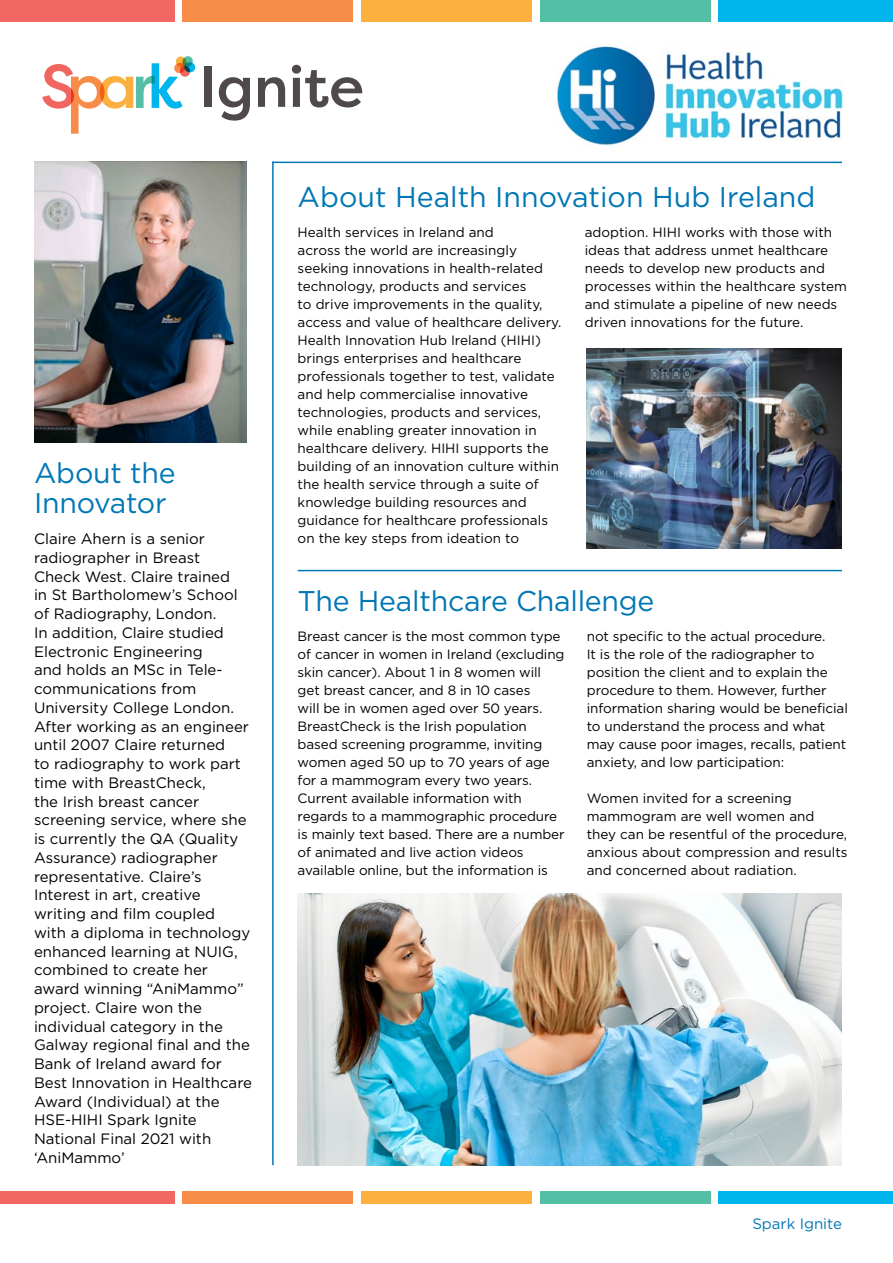
<style>
.page{position:relative;width:893px;height:1263px;background:#fff}
.page>*{position:absolute;margin:0;border:0;box-sizing:border-box;transform-origin:0 0}
.t1{font:28.5px/30px "Gotham";letter-spacing:-.01em;color:#0077b5}
.t2{font:15px/18.8px "Gotham";color:#000}
.t3{font:15px "Gotham";color:#0077b5}
.t4{font:13.5px/18px "Gotham";letter-spacing:-.01em;color:#000}
</style>
<div class="page">
<img style="left:531px;top:46px;width:312px;height:116px">
<hr style="left:298px;top:570px;width:544px;height:1px;background:#0077b5">
<hr style="left:272px;top:162px;width:570px;height:1px;background:#0077b5">
<hr style="left:272px;top:162px;width:2px;height:1003px;background:#0077b5">
<img style="left:587px;top:349px;width:255px;height:200px">
<div style="left:205px;top:67px;width:7px;height:40px;background:#4f4a49"></div>
<svg style="left:219px;top:77px;width:31px;height:44px"></svg>
<svg style="left:258px;top:77px;width:27px;height:30px"></svg>
<svg style="left:292px;top:65px;width:70px;height:42px"></svg>
<svg style="left:42px;top:56px;width:153px;height:78px"></svg>
<div style="left:0;top:1191px;width:174px;height:12px;background:#f16660"></div>
<div style="left:0;top:0;width:174px;height:21px;background:#f16660"></div>
<div style="left:183px;top:1191px;width:170px;height:12px;background:#f68c48"></div>
<div style="left:183px;top:0;width:170px;height:21px;background:#f68c48"></div>
<div style="left:361px;top:1191px;width:170px;height:12px;background:#fbb040"></div>
<div style="left:361px;top:0;width:170px;height:21px;background:#fbb040"></div>
<div style="left:540px;top:1191px;width:170px;height:12px;background:#53c0a5"></div>
<div style="left:540px;top:0;width:170px;height:21px;background:#53c0a5"></div>
<div style="left:719px;top:1191px;width:174px;height:12px;background:#00b6ec"></div>
<div style="left:719px;top:0;width:174px;height:21px;background:#00b6ec"></div>
<img style="left:34px;top:162px;width:213px;height:280px">
<img style="left:298px;top:893px;width:544px;height:272px">
<h1 class="t1" style="left:34px;top:457px;width:143px">About the<br>Innovator</h1>
<p class="t2" style="left:34px;top:529px;width:219px">Claire Ahern is a senior radiographer in Breast<br>Check West. Claire trained<br>in St Bartholomew’s School of Radiography, London.<br>In addition, Claire studied<br>Electronic Engineering<br>and holds an MSc in Tele&shy;communications from<br>University College London.<br>After working as an engineer until 2007 Claire returned<br>to radiography to work part time with BreastCheck,<br>the Irish breast cancer screening service, where she is currently the QA (Quality<br>Assurance) radiographer representative. Claire’s<br>Interest in art, creative writing and film coupled<br>with a diploma in technology enhanced learning at NUIG, combined to create her award winning “AniMammo” project. Claire won the individual category in the<br>Galway regional final and the<br>Bank of Ireland award for<br>Best Innovation in Healthcare<br>Award (Individual) at the<br>HSE-HIHI Spark Ignite<br>National Final 2021 with ‘AniMammo’</p>
<h1 class="t1" style="left:298px;top:181px;width:519px">About Health Innovation Hub Ireland</h1>
<p class="t4" style="left:298px;top:223px;width:265px">Health services in Ireland and<br>across the world are increasingly seeking innovations in health-related technology, products and services<br>to drive improvements in the quality, access and value of healthcare delivery.<br>Health Innovation Hub Ireland (HIHI) brings enterprises and healthcare professionals together to test, validate and help commercialise innovative technologies, products and services, while enabling greater innovation in healthcare delivery. HIHI supports the building of an innovation culture within the health service through a suite of knowledge building resources and guidance for healthcare professionals on the key steps from ideation to</p>
<p class="t4" style="left:585px;top:223px;width:264px">adoption. HIHI works with those with ideas that address unmet healthcare needs to develop new products and processes within the healthcare system and stimulate a pipeline of new needs driven innovations for the future.</p>
<h1 class="t1" style="left:298px;top:585px;width:358px">The Healthcare Challenge</h1>
<p class="t4" style="left:298px;top:627px;width:268px">Breast cancer is the most common type of cancer in women in Ireland (excluding skin cancer). About 1 in 8 women will get breast cancer, and 8 in 10 cases<br>will be in women aged over 50 years.<br>BreastCheck is the Irish population based screening programme, inviting women aged 50 up to 70 years of age for a mammogram every two years.<br>Current available information with regards to a mammographic procedure is mainly text based. There are a number of animated and live action videos available online, but the information is</p>
<p class="t4" style="left:587px;top:627px;width:263px">not specific to the actual procedure.<br>It is the role of the radiographer to position the client and to explain the procedure to them. However, further information sharing would be beneficial to understand the process and what may cause poor images, recalls, patient anxiety, and low participation:</p>
<p class="t4" style="left:587px;top:788px;width:262px">Women invited for a screening mammogram are well women and<br>they can be resentful of the procedure, anxious about compression and results and concerned about radiation.</p>
<p class="t3" style="left:752px;top:1215px;width:91px">Spark Ignite</p>
</div>
